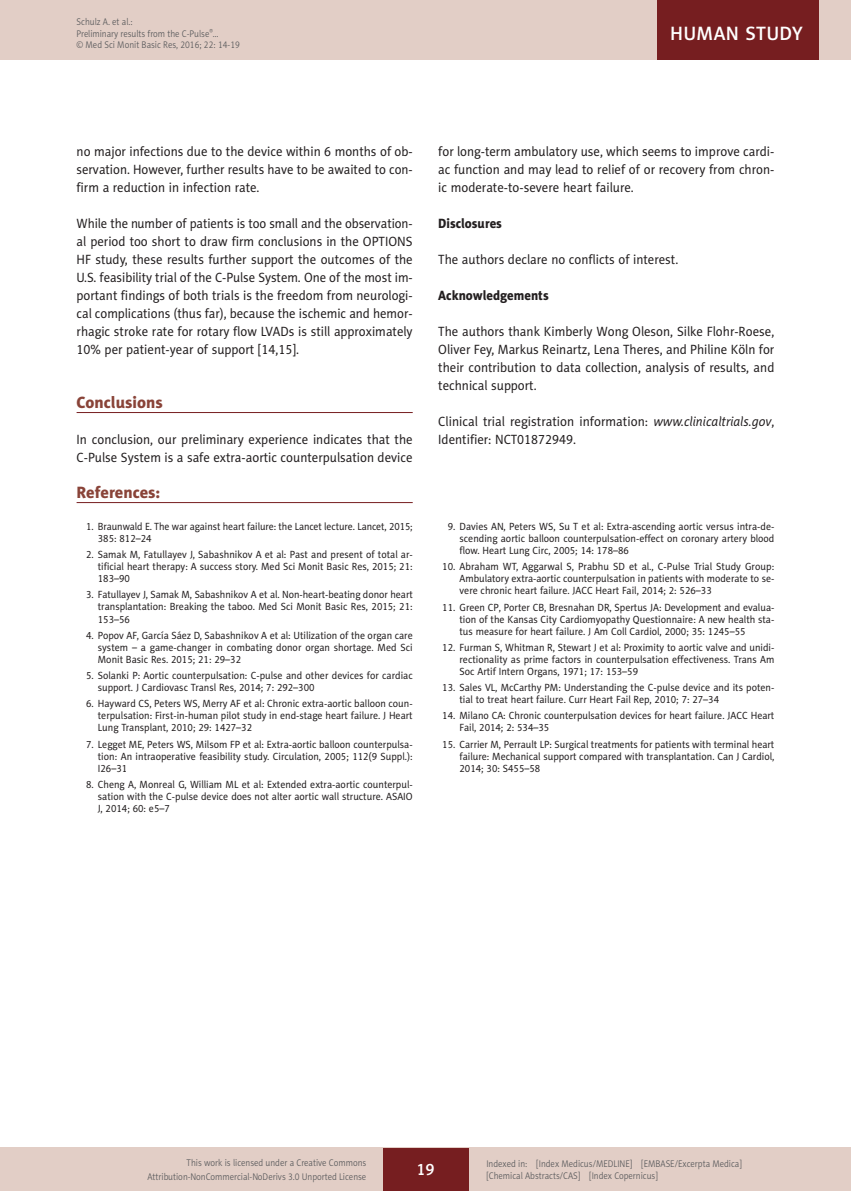
<style>
.page{position:relative;width:851px;height:1191px;background:#fff}
.page>*{position:absolute;margin:0;border:0;box-sizing:border-box;transform-origin:0 0}
.t1{font:19.5px "Naomi Sans EFN Medium";letter-spacing:.015em;color:#fff}
.MSM_Headline_1{font:16.5px "Naomi Sans EFN Heavy";color:#894338}
.MSM_Referencje_Tytul{font:16.5px "Naomi Sans EFN Heavy";color:#894338}
.t2{font:16.5px "Naomi Sans EFN Medium";color:#fff}
.MSM_Body{font:13.5px/18px "Naomi Sans EFN";color:#231f20;text-align:justify;scale:.95 1}
.MSM_Body-2{font:13.5px/18px "Naomi Sans EFN";color:#231f20;text-align:justify;scale:.94 1}
.MSM_Headline_2{font:13.5px "Naomi Sans EFN Heavy";color:#231f20;scale:.95 1}
.MSM_Referencje_punkt{font:10.5px/12px "Naomi Sans EFN";color:#231f20;text-align:justify;scale:.95 1}
.MSM_Referencje_punkt-2{font:10.5px/12px "Naomi Sans EFN";color:#231f20;scale:.94 1}
.MSM_Referencje_punkt-3{font:10.5px/12px "Naomi Sans EFN";color:#231f20;text-align:justify;scale:.96 1}
.t3{font:9.75px/11.2px "Naomi Sans EFN Light";color:#57585a;scale:.9 1}
.s1{font-style:italic}
</style>
<div class="page">
<hr style="left:77px;top:412px;width:335px;height:1px;background:#761e20">
<hr style="left:77px;top:502px;width:335px;height:1px;background:#761e20">
<div style="left:0;top:1148px;width:850px;height:43px;background:#e2cec6"></div>
<div style="left:383px;top:1147px;width:85px;height:43px;background:#761e20"></div>
<div style="left:0;top:0;width:850px;height:60px;background:#e2cec6"></div>
<div style="left:657px;top:0;width:162px;height:60px;background:#761e20"></div>
<p class="t3" style="left:77px;top:16px;width:183px">Schulz A. et al.:<br>Preliminary results from the C-Pulse<sup>®</sup>…<br>© Med Sci Monit Basic Res, 2016; 22: 14-19</p>
<h1 class="t1" style="left:670px;top:22px;width:134px">HUMAN STUDY</h1>
<p class="MSM_Body" style="left:77px;top:142px;width:355px">no major infections due to the device within 6 months of ob&shy;servation. However, further results have to be awaited to con&shy;firm a reduction in infection rate.</p>
<p class="MSM_Body-2" style="left:77px;top:214px;width:359px">While the number of patients is too small and the observation&shy;al period too short to draw firm conclusions in the OPTIONS HF study, these results further support the outcomes of the U.S. feasibility trial of the C-Pulse System. One of the most im&shy;portant findings of both trials is the freedom from neurologi&shy;cal complications (thus far), because the ischemic and hemor&shy;rhagic stroke rate for rotary flow LVADs is still approximately 10% per patient-year of support [14,15].</p>
<p class="MSM_Headline_1" style="left:77px;top:392px;width:88px">Conclusions</p>
<p class="MSM_Body" style="left:77px;top:430px;width:355px">In conclusion, our preliminary experience indicates that the<br>C-Pulse System is a safe extra-aortic counterpulsation device</p>
<p class="MSM_Referencje_Tytul" style="left:77px;top:482px;width:85px">References:</p>
<p class="MSM_Referencje_punkt-2" style="left:98px;top:520px;width:336px;text-indent:-12px">1. Braunwald E. The war against heart failure: the Lancet lecture. Lancet, 2015;<br>385: 812–24</p>
<p class="MSM_Referencje_punkt" style="left:98px;top:549px;width:333px;text-indent:-12px">2. Samak M, Fatullayev J, Sabashnikov A et al: Past and present of total ar&shy;tificial heart therapy: A success story. Med Sci Monit Basic Res, 2015; 21:<br>183–90</p>
<p class="MSM_Referencje_punkt-2" style="left:98px;top:589px;width:336px;text-align:justify;text-indent:-12px">3. Fatullayev J, Samak M, Sabashnikov A et al. Non-heart-beating donor heart transplantation: Breaking the taboo. Med Sci Monit Basic Res, 2015; 21:<br>153–56</p>
<p class="MSM_Referencje_punkt" style="left:98px;top:629px;width:333px;text-indent:-12px">4. Popov AF, García Sáez D, Sabashnikov A et al: Utilization of the organ care system – a game-changer in combating donor organ shortage. Med Sci Monit Basic Res. 2015; 21: 29–32</p>
<p class="MSM_Referencje_punkt" style="left:98px;top:669px;width:333px;text-indent:-12px">5. Solanki P: Aortic counterpulsation: C-pulse and other devices for cardiac support. J Cardiovasc Transl Res, 2014; 7: 292–300</p>
<p class="MSM_Referencje_punkt" style="left:98px;top:698px;width:333px;text-indent:-12px">6. Hayward CS, Peters WS, Merry AF et al: Chronic extra-aortic balloon coun&shy;terpulsation: First-in-human pilot study in end-stage heart failure. J Heart Lung Transplant, 2010; 29: 1427–32</p>
<p class="MSM_Referencje_punkt" style="left:98px;top:738px;width:333px;text-indent:-12px">7. Legget ME, Peters WS, Milsom FP et al: Extra-aortic balloon counterpulsa&shy;tion: An intraoperative feasibility study. Circulation, 2005; 112(9 Suppl.):<br>I26–31</p>
<p class="MSM_Referencje_punkt" style="left:98px;top:778px;width:333px;text-indent:-12px">8. Cheng A, Monreal G, William ML et al: Extended extra-aortic counterpul&shy;sation with the C-pulse device does not alter aortic wall structure. ASAIO J, 2014; 60: e5–7</p>
<p class="MSM_Body" style="left:438px;top:142px;width:355px">for long-term ambulatory use, which seems to improve cardi&shy;ac function and may lead to relief of or recovery from chron&shy;ic moderate-to-severe heart failure.</p>
<p class="MSM_Headline_2" style="left:438px;top:215px;width:69px">Disclosures</p>
<p class="MSM_Body" style="left:438px;top:250px;width:254px">The authors declare no conflicts of interest.</p>
<p class="MSM_Headline_2" style="left:438px;top:287px;width:118px">Acknowledgements</p>
<p class="MSM_Body" style="left:438px;top:322px;width:355px">The authors thank Kimberly Wong Oleson, Silke Flohr-Roese, Oliver Fey, Markus Reinartz, Lena Theres, and Philine Köln for their contribution to data collection, analysis of results, and technical support.</p>
<p class="MSM_Body" style="left:438px;top:412px;width:355px">Clinical trial registration information: <span class="s1">www.clinicaltrials.gov</span>,<br>Identifier: NCT01872949.</p>
<p class="MSM_Referencje_punkt" style="left:459px;top:520px;width:333px;text-indent:-12px">9. Davies AN, Peters WS, Su T et al: Extra-ascending aortic versus intra-de&shy;scending aortic balloon counterpulsation-effect on coronary artery blood flow. Heart Lung Circ, 2005; 14: 178–86</p>
<p class="MSM_Referencje_punkt-3" style="left:459px;top:561px;width:329px;text-indent:-17px">10. Abraham WT, Aggarwal S, Prabhu SD et al., C-Pulse Trial Study Group:<br>Ambulatory extra-aortic counterpulsation in patients with moderate to se&shy;vere chronic heart failure. JACC Heart Fail, 2014; 2: 526–33</p>
<p class="MSM_Referencje_punkt" style="left:459px;top:601px;width:333px;text-indent:-17px">11. Green CP, Porter CB, Bresnahan DR, Spertus JA: Development and evalua&shy;tion of the Kansas City Cardiomyopathy Questionnaire: A new health sta&shy;tus measure for heart failure. J Am Coll Cardiol, 2000; 35: 1245–55</p>
<p class="MSM_Referencje_punkt" style="left:459px;top:641px;width:333px;text-indent:-17px">12. Furman S, Whitman R, Stewart J et al: Proximity to aortic valve and unidi&shy;rectionality as prime factors in counterpulsation effectiveness. Trans Am Soc Artif Intern Organs, 1971; 17: 153–59</p>
<p class="MSM_Referencje_punkt" style="left:459px;top:681px;width:333px;text-indent:-17px">13. Sales VL, McCarthy PM: Understanding the C-pulse device and its poten&shy;tial to treat heart failure. Curr Heart Fail Rep, 2010; 7: 27–34</p>
<p class="MSM_Referencje_punkt" style="left:459px;top:710px;width:333px;text-indent:-17px">14. Milano CA: Chronic counterpulsation devices for heart failure. JACC Heart<br>Fail, 2014; 2: 534–35</p>
<p class="MSM_Referencje_punkt" style="left:459px;top:738px;width:333px;text-indent:-17px">15. Carrier M, Perrault LP: Surgical treatments for patients with terminal heart failure: Mechanical support compared with transplantation. Can J Cardiol, 2014; 30: S455–58</p>
<p class="t3" style="left:147px;top:1156px;width:245px;line-height:13.5px;text-align:right">This work is licensed under a Creative Commons<br>Attribution-NonCommercial-NoDerivs 3.0 Unported License</p>
<p class="t3" style="left:486px;top:1158px;width:285px">Indexed in: [Index Medicus/MEDLINE] [EMBASE/Excerpta Medica] [Chemical Abstracts/CAS] [Index Copernicus]</p>
<h2 class="t2" style="left:416px;top:1160px;width:20px">19</h2>
</div>
